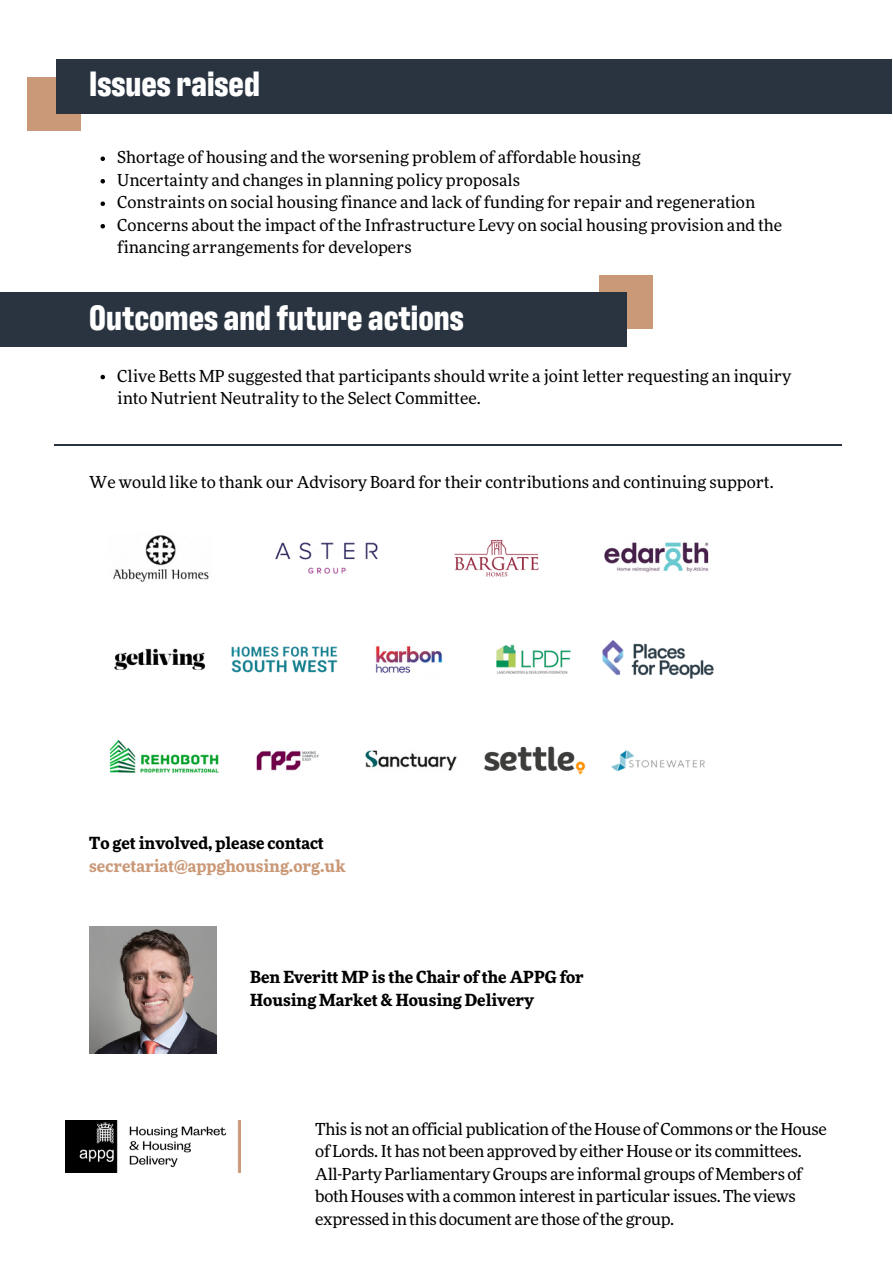
<style>
.page{position:relative;width:893px;height:1264px;background:#fff}
.page>*{position:absolute;margin:0;border:0;box-sizing:border-box;transform-origin:0 0}
.t1{font:700 36px "Antarctican Headline";color:#fff}
.t2{font:16.5px/22.5px "More Pro";color:#000}
.t3{font:16.5px/22.5px "More Pro";letter-spacing:-.02em;color:#000}
.t4{font:700 16.5px/22.5px "More Pro";color:#000}
.t5{font:700 16.5px/22.5px "More Pro";color:#ca9978}
.s1{color:#000}
</style>
<div class="page">
<div style="left:27px;top:77px;width:54px;height:54px;background:#ca9978"></div>
<div style="left:599px;top:275px;width:53px;height:54px;background:#ca9978"></div>
<div style="left:56px;top:59px;width:836px;height:55px;background:#2a3441"></div>
<div style="left:0;top:292px;width:626px;height:55px;background:#2a3441"></div>
<hr style="left:54px;top:444px;width:787px;height:1px;background:#2a3441">
<img style="left:109px;top:535px;width:605px;height:240px">
<img style="left:66px;top:1120px;width:174px;height:52px">
<svg style="left:100px;top:375px;width:5px;height:4px"></svg>
<svg style="left:100px;top:156px;width:5px;height:5px"></svg>
<svg style="left:100px;top:179px;width:5px;height:4px"></svg>
<svg style="left:100px;top:201px;width:5px;height:5px"></svg>
<svg style="left:100px;top:224px;width:5px;height:4px"></svg>
<img style="left:89px;top:926px;width:127px;height:127px">
<p class="t1" style="left:89px;top:67px;width:172px">Issues raised</p>
<p class="t2" style="left:117px;top:147px;width:524px">Shortage of housing and the worsening problem of affordable housing</p>
<p class="t2" style="left:117px;top:170px;width:404px">Uncertainty and changes in planning policy proposals</p>
<p class="t2" style="left:117px;top:192px;width:639px">Constraints on social housing finance and lack of funding for repair and regeneration</p>
<p class="t2" style="left:117px;top:214px;width:666px">Concerns about the impact of the Infrastructure Levy on social housing provision and the financing arrangements for developers</p>
<p class="t1" style="left:89px;top:301px;width:376px">Outcomes and future actions</p>
<p class="t2" style="left:117px;top:365px;width:675px">Clive Betts MP suggested that participants should write a joint letter requesting an inquiry into Nutrient Neutrality to the Select Committee.</p>
<p class="t2" style="left:89px;top:471px;width:685px">We would like to thank our Advisory Board for their contributions and continuing support.</p>
<p class="t5" style="left:89px;top:833px;width:258px"><span class="s1">To get involved, please contact </span>secretariat@appghousing.org.uk</p>
<p class="t4" style="left:250px;top:966px;width:335px">Ben Everitt MP is the Chair of the APPG for<br>Housing Market &amp; Housing Delivery</p>
<p class="t3" style="left:315px;top:1118px;width:513px">This is not an official publication of the House of Commons or the House of Lords. It has not been approved by either House or its committees.<br>All-Party Parliamentary Groups are informal groups of Members of both Houses with a common interest in particular issues. The views expressed in this document are those of the group.</p>
</div>
